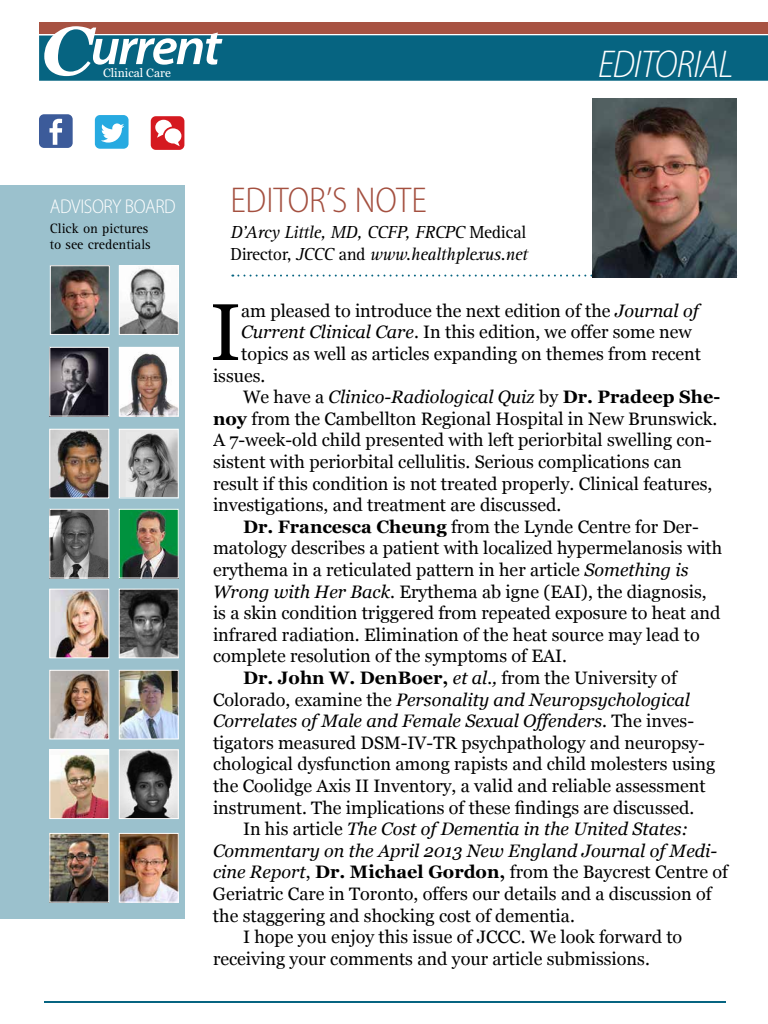
<style>
.page{position:relative;width:768px;height:1024px;background:#fff}
.page>*{position:absolute;margin:0;border:0;box-sizing:border-box;transform-origin:0 0}
.t1{font:80.3px "Georgia";color:#000}
.t2{font:italic 600 51.7px "Myriad Pro";letter-spacing:-.04em;color:#fff;scale:1.05 1}
.t3{font:italic 300 semi-condensed 38.9px "Myriad Pro";letter-spacing:-.025em;color:#fff}
.t4{font:300 semi-condensed 36px "Myriad Pro";color:#a45040}
.t5{font:300 semi-condensed 20px "Myriad Pro";letter-spacing:-.02em;color:#fff}
.t6{font:18px "Georgia";color:#000}
.t7{font:italic 18px "Georgia";color:#000}
.t8{font:italic 18px/21.6px "Rotis Serif Std";letter-spacing:-.02em;color:#000}
.t9{font:14px/16px "Rotis Serif Std";color:#000}
.t10{font:12px "Georgia";color:#fff}
.s1{font-style:normal}
.s2{font-style:italic}
.s3{font-weight:700;font-style:normal}
.s4{font-weight:700}
</style>
<div class="page">
<hr style="left:44px;top:1001px;width:682px;height:2px;background:#066481">
<div style="left:39px;top:22px;width:729px;height:11px;background:#a75242"></div>
<svg style="left:39px;top:27px;width:729px;height:54px;background:#21667c"></svg>
<svg style="left:44px;top:26px;width:52px;height:50px"></svg>
<svg style="left:232px;top:275px;width:361px;height:2px"></svg>
<div style="left:0;top:185px;width:185px;height:734px;background:#9bc1cd"></div>
<img style="left:121px;top:267px;width:56px;height:66px">
<div style="left:119px;top:265px;width:60px;height:70px;border:1px solid #fff"></div>
<img style="left:52px;top:267px;width:56px;height:66px">
<div style="left:50px;top:265px;width:60px;height:70px;border:1px solid #fff"></div>
<img style="left:51px;top:349px;width:56px;height:66px">
<div style="left:49px;top:347px;width:60px;height:70px;border:1px solid #fff"></div>
<img style="left:121px;top:349px;width:56px;height:66px">
<div style="left:119px;top:347px;width:60px;height:70px;border:1px solid #fff"></div>
<img style="left:51px;top:431px;width:56px;height:65px">
<div style="left:49px;top:429px;width:60px;height:69px;border:1px solid #fff"></div>
<img style="left:121px;top:431px;width:56px;height:65px">
<div style="left:119px;top:429px;width:60px;height:69px;border:1px solid #fff"></div>
<img style="left:51px;top:511px;width:56px;height:66px">
<div style="left:49px;top:509px;width:60px;height:70px;border:1px solid #fff"></div>
<img style="left:121px;top:511px;width:56px;height:66px">
<div style="left:119px;top:509px;width:60px;height:70px;border:1px solid #fff"></div>
<img style="left:51px;top:591px;width:56px;height:65px">
<div style="left:49px;top:589px;width:60px;height:69px;border:1px solid #fff"></div>
<img style="left:121px;top:591px;width:56px;height:65px">
<div style="left:119px;top:589px;width:60px;height:69px;border:1px solid #fff"></div>
<img style="left:51px;top:672px;width:56px;height:65px">
<div style="left:49px;top:670px;width:60px;height:69px;border:1px solid #fff"></div>
<img style="left:121px;top:672px;width:56px;height:65px">
<div style="left:119px;top:670px;width:60px;height:69px;border:1px solid #fff"></div>
<img style="left:51px;top:751px;width:56px;height:66px">
<div style="left:49px;top:749px;width:60px;height:70px;border:1px solid #fff"></div>
<img style="left:121px;top:751px;width:56px;height:66px">
<div style="left:119px;top:749px;width:60px;height:70px;border:1px solid #fff"></div>
<img style="left:51px;top:835px;width:56px;height:66px">
<div style="left:49px;top:833px;width:60px;height:70px;border:1px solid #fff"></div>
<img style="left:121px;top:835px;width:56px;height:66px">
<div style="left:119px;top:833px;width:60px;height:70px;border:1px solid #fff"></div>
<div style="left:39px;top:114px;width:34px;height:34px;background:#3c5b9a;border-radius:5px"></div>
<svg style="left:50px;top:119px;width:12px;height:26px"></svg>
<div style="left:95px;top:115px;width:34px;height:34px;background:#27aae1;border-radius:5px"></div>
<svg style="left:101px;top:123px;width:23px;height:20px"></svg>
<svg style="left:151px;top:116px;width:33px;height:34px"></svg>
<img style="left:593px;top:98px;width:143px;height:179px">
<h2 class="t2" style="left:91px;top:14px;width:126px">urrent</h2>
<p class="t10" style="left:103px;top:66px;width:69px">Clinical Care</p>
<p class="t5" style="left:50px;top:194px;width:127px">ADVISORY BOARD</p>
<p class="t9" style="left:50px;top:220px;width:102px">Click on pictures to see credentials</p>
<h3 class="t4" style="left:230px;top:178px;width:198px">EDITOR’S NOTE</h3>
<p class="t8" style="left:230px;top:222px;width:299px">D’Arcy Little, MD, CCFP, FRCPC <span class="s1">Medical<br>Director,</span> JCCC <span class="s1">and</span> www.healthplexus.net</p>
<h3 class="t3" style="left:598px;top:41px;width:136px">EDITORIAL</h3>
<h1 class="t1" style="left:210px;top:287px;width:33px">I</h1>
<p class="t6" style="left:241px;top:300px;width:459px">am pleased to introduce the next edition of the <span class="s2">Journal of</span></p>
<p class="t6" style="left:241px;top:322px;width:452px"><span class="s2">Current Clinical Care</span>. In this edition, we offer some new</p>
<p class="t6" style="left:241px;top:344px;width:461px">topics as well as articles expanding on themes from recent</p>
<p class="t6" style="left:213px;top:365px;width:54px">issues.</p>
<p class="t7" style="left:243px;top:387px;width:479px"><span class="s1">We have a</span> Clinico-Radiological Quiz <span class="s1">by</span> <span class="s3">Dr. Pradeep She-</span></p>
<p class="t6" style="left:213px;top:408px;width:506px"><span class="s4">noy</span> from the Cambellton Regional Hospital in New Brunswick.</p>
<p class="t6" style="left:213px;top:430px;width:500px">A 7-week-old child presented with left periorbital swelling con-</p>
<p class="t6" style="left:213px;top:452px;width:470px">sistent with periorbital cellulitis. Serious complications can</p>
<p class="t6" style="left:213px;top:473px;width:501px">result if this condition is not treated properly. Clinical features,</p>
<p class="t6" style="left:213px;top:495px;width:350px">investigations, and treatment are discussed.</p>
<p class="t6" style="left:243px;top:516px;width:457px"><span class="s4">Dr. Francesca Cheung</span> from the Lynde Centre for Der-</p>
<p class="t6" style="left:213px;top:538px;width:511px">matology describes a patient with localized hypermelanosis with</p>
<p class="t6" style="left:213px;top:560px;width:477px">erythema in a reticulated pattern in her article <span class="s2">Something is</span></p>
<p class="t6" style="left:213px;top:581px;width:495px"><span class="s2">Wrong with Her Back</span>. Erythema ab igne (EAI), the diagnosis,</p>
<p class="t6" style="left:213px;top:603px;width:509px">is a skin condition triggered from repeated exposure to heat and</p>
<p class="t6" style="left:213px;top:624px;width:488px">infrared radiation. Elimination of the heat source may lead to</p>
<p class="t6" style="left:213px;top:646px;width:356px">complete resolution of the symptoms of EAI.</p>
<p class="t6" style="left:243px;top:668px;width:435px"><span class="s4">Dr. John W. DenBoer,</span> <span class="s2">et al.,</span> from the University of</p>
<p class="t7" style="left:213px;top:689px;width:478px"><span class="s1">Colorado, examine the</span> Personality and Neuropsychological</p>
<p class="t7" style="left:213px;top:711px;width:483px">Correlates of Male and Female Sexual Offenders<span class="s1">. The inves-</span></p>
<p class="t6" style="left:213px;top:732px;width:493px">tigators measured DSM-IV-TR psychpathology and neuropsy-</p>
<p class="t6" style="left:213px;top:754px;width:504px">chological dysfunction among rapists and child molesters using</p>
<p class="t6" style="left:213px;top:776px;width:494px">the Coolidge Axis II Inventory, a valid and reliable assessment</p>
<p class="t6" style="left:213px;top:797px;width:483px">instrument. The implications of these findings are discussed.</p>
<p class="t7" style="left:243px;top:819px;width:447px"><span class="s1">In his article</span> The Cost of Dementia in the United States:</p>
<p class="t7" style="left:213px;top:840px;width:506px">Commentary on the April 2013 New England Journal of Medi-</p>
<p class="t6" style="left:213px;top:862px;width:517px"><span class="s2">cine Report</span>, <span class="s4">Dr. Michael Gordon,</span> from the Baycrest Centre of</p>
<p class="t6" style="left:213px;top:884px;width:500px">Geriatric Care in Toronto, offers our details and a discussion of</p>
<p class="t6" style="left:213px;top:905px;width:363px">the staggering and shocking cost of dementia.</p>
<p class="t6" style="left:243px;top:927px;width:441px">I hope you enjoy this issue of JCCC. We look forward to</p>
<p class="t6" style="left:213px;top:948px;width:438px">receiving your comments and your article submissions.</p>
</div>
